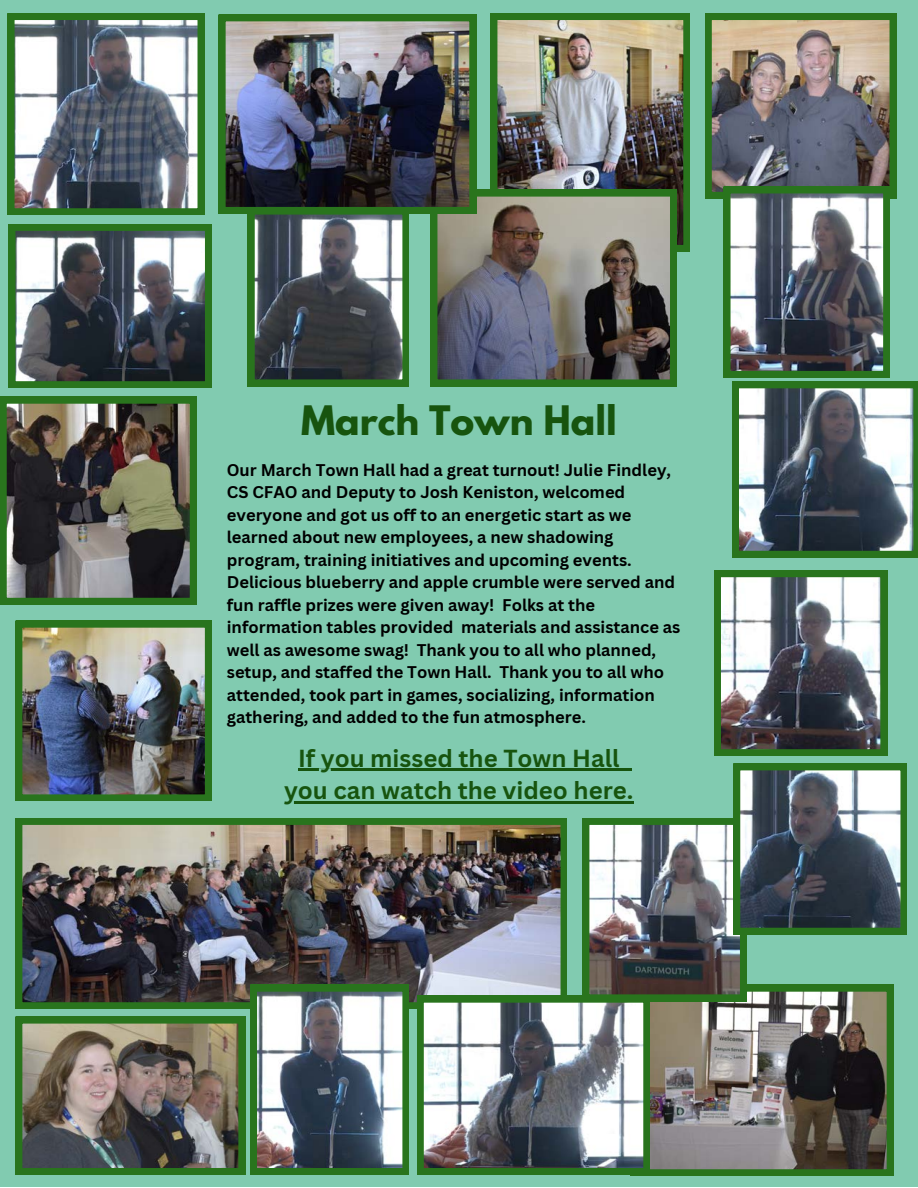
<style>
.page{position:relative;width:918px;height:1188px;background:#fff}
.page>*{position:absolute;margin:0;border:0;box-sizing:border-box;transform-origin:0 0}
.t1{font:700 36px "League Spartan";color:#17540e}
.t2{font:700 24px/32.7px "Canva Sans";color:#17540e;text-align:center}
.t3{font:700 16.5px/22.5px "Canva Sans";color:#000}
</style>
<div class="page">
<div style="left:0;top:0;width:918px;height:1187px;background:#81cbb0"></div>
<img style="left:0;top:397px;width:197px;height:208px">
<img style="left:491px;top:13px;width:199px;height:239px">
<img style="left:16px;top:818px;width:401px;height:191px">
<img style="left:431px;top:190px;width:246px;height:196px">
<img style="left:219px;top:15px;width:257px;height:199px">
<img style="left:16px;top:621px;width:195px;height:180px">
<svg style="left:9px;top:224px;width:202px;height:164px;background:#5c6a63"></svg>
<img style="left:714px;top:570px;width:173px;height:186px">
<svg style="left:248px;top:208px;width:161px;height:178px;background:#5f6d67"></svg>
<svg style="left:8px;top:13px;width:196px;height:202px;background:#7a8986"></svg>
<img style="left:16px;top:985px;width:393px;height:190px">
<img style="left:705px;top:13px;width:213px;height:544px">
<hr style="left:298px;top:769px;width:322px;height:2px;background:#17540e">
<img style="left:417px;top:764px;width:490px;height:411px">
<hr style="left:284px;top:801px;width:350px;height:3px;background:#17540e">
<h1 class="t1" style="left:301px;top:403px;width:317px">March Town Hall</h1>
<p class="t3" style="left:227px;top:458px;width:455px">Our March Town Hall had a great turnout! Julie Findley, CS CFAO and Deputy to Josh Keniston, welcomed everyone and got us off to an energetic start as we learned about new employees, a new shadowing program, training initiatives and upcoming events.<br>Delicious blueberry and apple crumble were served and fun raffle prizes were given away! Folks at the information tables provided materials and assistance as well as awesome swag! Thank you to all who planned, setup, and staffed the Town Hall. Thank you to all who attended, took part in games, socializing, information gathering, and added to the fun atmosphere.</p>
<h2 class="t2" style="left:284px;top:741px;width:351px">If you missed the Town Hall you can watch the video here.</h2>
</div>
